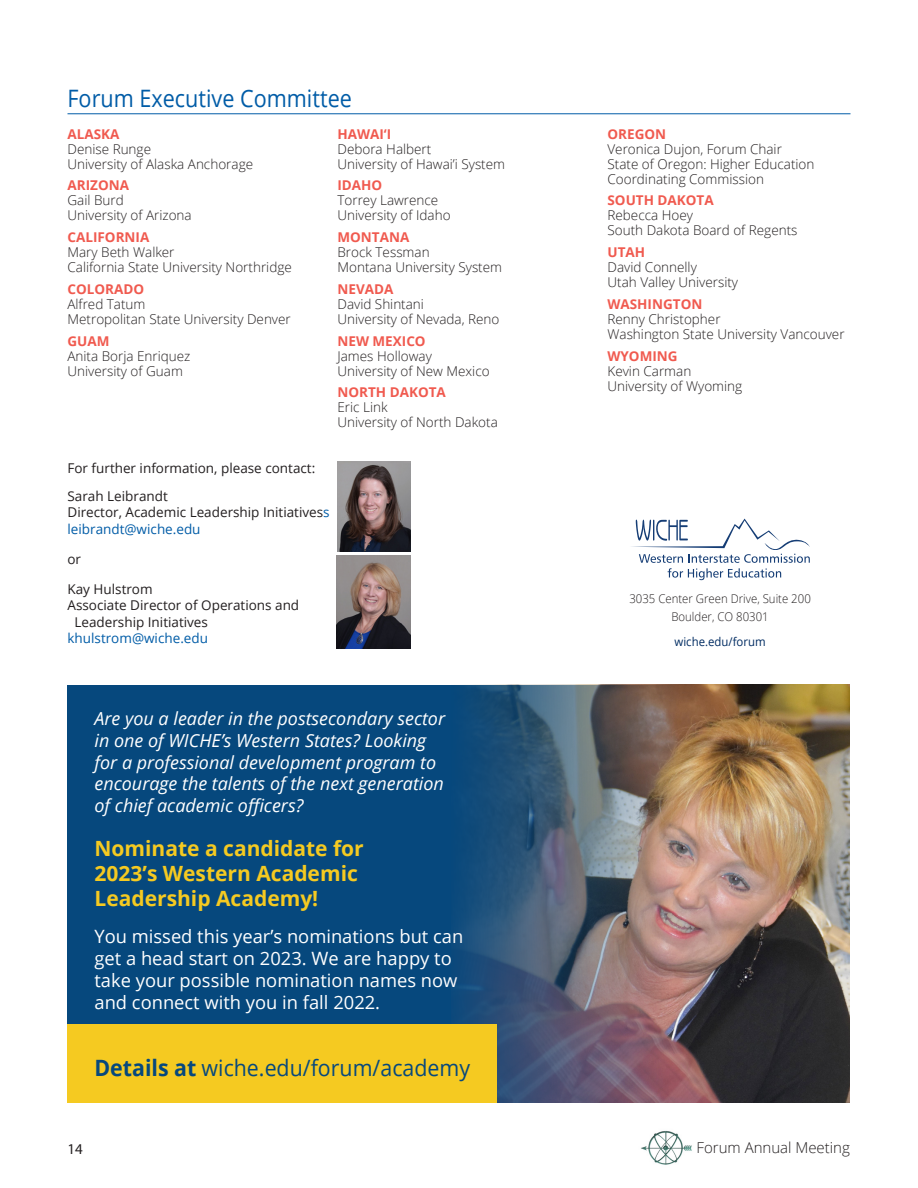
<style>
.page{position:relative;width:918px;height:1188px;background:#fff}
.page>*{position:absolute;margin:0;border:0;box-sizing:border-box;transform-origin:0 0}
.P_-_SAG_date{font:24px "Open Sans";color:#005ca7;scale:.9 1}
.sched_time_title{font:22.5px "Open Sans";color:#06487d;scale:.95 1}
.t1{font:700 21px/25.2px "Open Sans";color:#f5ca21}
.t2{font:18.3px/22px "Open Sans";color:#fff}
.t3{font:italic 18px/21.6px "Open Sans";color:#fff}
.t4{font:300 15px "Open Sans";color:#231f20}
.t5{font:15px "Myriad Pro";color:#231f20}
.session_text{font:300 13.5px/15px "Open Sans";color:#231f20}
.body_text_-_flush{font:13.5px/16.5px "Open Sans";color:#231f20}
.P_-_text{font:300 13.5px/15px "Open Sans";color:#231f20}
.session_text-2{font:700 13.5px "Open Sans";color:#f05a4f}
.body_text_-_flush-2{font:13.5px "Open Sans";color:#005ca7}
.P_-_text-2{font:700 13.5px "Open Sans";color:#f05a4f}
.session_text-3{font:300 12px "Open Sans";color:#231f20;scale:.95 1}
.session_text-4{font:12px "Open Sans";color:#002c62;scale:.95 1}
.s1{font-weight:700;color:#f05a4f}
.s2{color:#005ca7}
.s3{font-weight:700}
</style>
<div class="page">
<img style="left:641px;top:1130px;width:51px;height:35px">
<hr style="left:68px;top:113px;width:782px;height:1px;background:#005ca7">
<svg style="left:631px;top:519px;width:179px;height:61px"></svg>
<img style="left:338px;top:461px;width:73px;height:91px">
<img style="left:336px;top:556px;width:75px;height:93px">
<div style="left:68px;top:685px;width:782px;height:418px;background:#06487d"></div>
<img style="left:451px;top:685px;width:399px;height:418px">
<div style="left:68px;top:1025px;width:429px;height:78px;background:#f5ca21"></div>
<p class="P_-_SAG_date" style="left:68px;top:82px;width:318px">Forum Executive Committee</p>
<p class="session_text-2" style="left:68px;top:124px;width:53px">ALASKA</p>
<p class="P_-_text" style="left:68px;top:141px;width:85px">Denise Runge</p>
<p class="session_text" style="left:68px;top:156px;width:187px">University of Alaska Anchorage</p>
<p class="session_text-2" style="left:68px;top:176px;width:63px">ARIZONA</p>
<p class="session_text" style="left:68px;top:193px;width:126px">Gail Burd<br>University of Arizona</p>
<p class="session_text-2" style="left:68px;top:228px;width:83px">CALIFORNIA</p>
<p class="P_-_text" style="left:68px;top:244px;width:109px">Mary Beth Walker</p>
<p class="P_-_text" style="left:68px;top:259px;width:226px">California State University Northridge</p>
<p class="P_-_text-2" style="left:68px;top:279px;width:78px">COLORADO</p>
<p class="P_-_text" style="left:68px;top:296px;width:80px">Alfred Tatum</p>
<p class="P_-_text" style="left:68px;top:311px;width:225px">Metropolitan State University Denver</p>
<p class="P_-_text" style="left:68px;top:333px;width:124px"><span class="s1">GUAM<br></span>Anita Borja Enriquez<br>University of Guam</p>
<p class="session_text-2" style="left:338px;top:124px;width:55px">HAWAI‘I</p>
<p class="session_text" style="left:338px;top:141px;width:169px">Debora Halbert<br>University of Hawai’i System</p>
<p class="session_text-2" style="left:338px;top:176px;width:46px">IDAHO</p>
<p class="P_-_text" style="left:338px;top:193px;width:115px">Torrey Lawrence<br>University of Idaho</p>
<p class="session_text-2" style="left:338px;top:228px;width:73px">MONTANA</p>
<p class="session_text" style="left:338px;top:244px;width:166px">Brock Tessman<br>Montana University System</p>
<p class="session_text-2" style="left:338px;top:279px;width:57px">NEVADA</p>
<p class="session_text" style="left:338px;top:296px;width:164px">David Shintani<br>University of Nevada, Reno</p>
<p class="session_text" style="left:338px;top:333px;width:154px"><span class="s1">NEW MEXICO<br></span>James Holloway<br>University of New Mexico</p>
<p class="session_text-2" style="left:338px;top:383px;width:110px">NORTH DAKOTA</p>
<p class="session_text" style="left:338px;top:400px;width:162px">Eric Link<br>University of North Dakota</p>
<p class="body_text_-_flush" style="left:68px;top:460px;width:249px">For further information, please contact:</p>
<p class="body_text_-_flush" style="left:68px;top:487px;width:264px">Sarah Leibrandt<br>Director, Academic Leadership Initiatives<span class="s2">s leibrandt@wiche.edu</span></p>
<p class="body_text_-_flush" style="left:68px;top:550px;width:15px">or</p>
<p class="body_text_-_flush" style="left:68px;top:580px;width:87px">Kay Hulstrom</p>
<p class="body_text_-_flush" style="left:68px;top:597px;width:233px">Associate Director of Operations and</p>
<p class="body_text_-_flush" style="left:75px;top:613px;width:135px">Leadership Initiatives</p>
<p class="body_text_-_flush-2" style="left:68px;top:629px;width:142px">khulstrom@wiche.edu</p>
<p class="t3" style="left:94px;top:708px;width:352px">Are you a leader in the postsecondary sector in one of WICHE’s Western States? Looking for a professional development program to encourage the talents of the next generation of chief academic officers?</p>
<p class="t1" style="left:94px;top:835px;width:271px">Nominate a candidate for<br>2023’s Western Academic<br>Leadership Academy!</p>
<p class="t2" style="left:94px;top:925px;width:370px">You missed this year’s nominations but can get a head start on 2023. We are happy to take your possible nomination names now and connect with you in fall 2022.</p>
<p class="sched_time_title" style="left:94px;top:1052px;width:397px"><span class="s3">Details at</span> wiche.edu/forum/academy</p>
<p class="session_text-2" style="left:608px;top:124px;width:60px">OREGON</p>
<p class="session_text" style="left:608px;top:141px;width:209px">Veronica Dujon, Forum Chair<br>State of Oregon: Higher Education<br>Coordinating Commission</p>
<p class="session_text-2" style="left:608px;top:191px;width:108px">SOUTH DAKOTA</p>
<p class="session_text" style="left:608px;top:208px;width:192px">Rebecca Hoey<br>South Dakota Board of Regents</p>
<p class="session_text-2" style="left:608px;top:243px;width:39px">UTAH</p>
<p class="session_text" style="left:608px;top:259px;width:132px">David Connelly<br>Utah Valley University</p>
<p class="session_text-2" style="left:608px;top:294px;width:96px">WASHINGTON</p>
<p class="session_text" style="left:608px;top:311px;width:239px">Renny Christopher<br>Washington State University Vancouver</p>
<p class="session_text-2" style="left:608px;top:346px;width:72px">WYOMING</p>
<p class="session_text" style="left:608px;top:363px;width:85px">Kevin Carman</p>
<p class="session_text" style="left:608px;top:378px;width:136px">University of Wyoming</p>
<p class="session_text-3" style="left:629px;top:590px;width:193px">3035 Center Green Drive, Suite 200</p>
<p class="session_text-3" style="left:671px;top:608px;width:104px">Boulder, CO 80301</p>
<p class="session_text-4" style="left:675px;top:633px;width:97px">wiche.edu/forum</p>
<p class="t5" style="left:68px;top:1140px;width:17px">14</p>
<p class="t4" style="left:697px;top:1138px;width:155px">Forum Annual Meeting</p>
</div>
